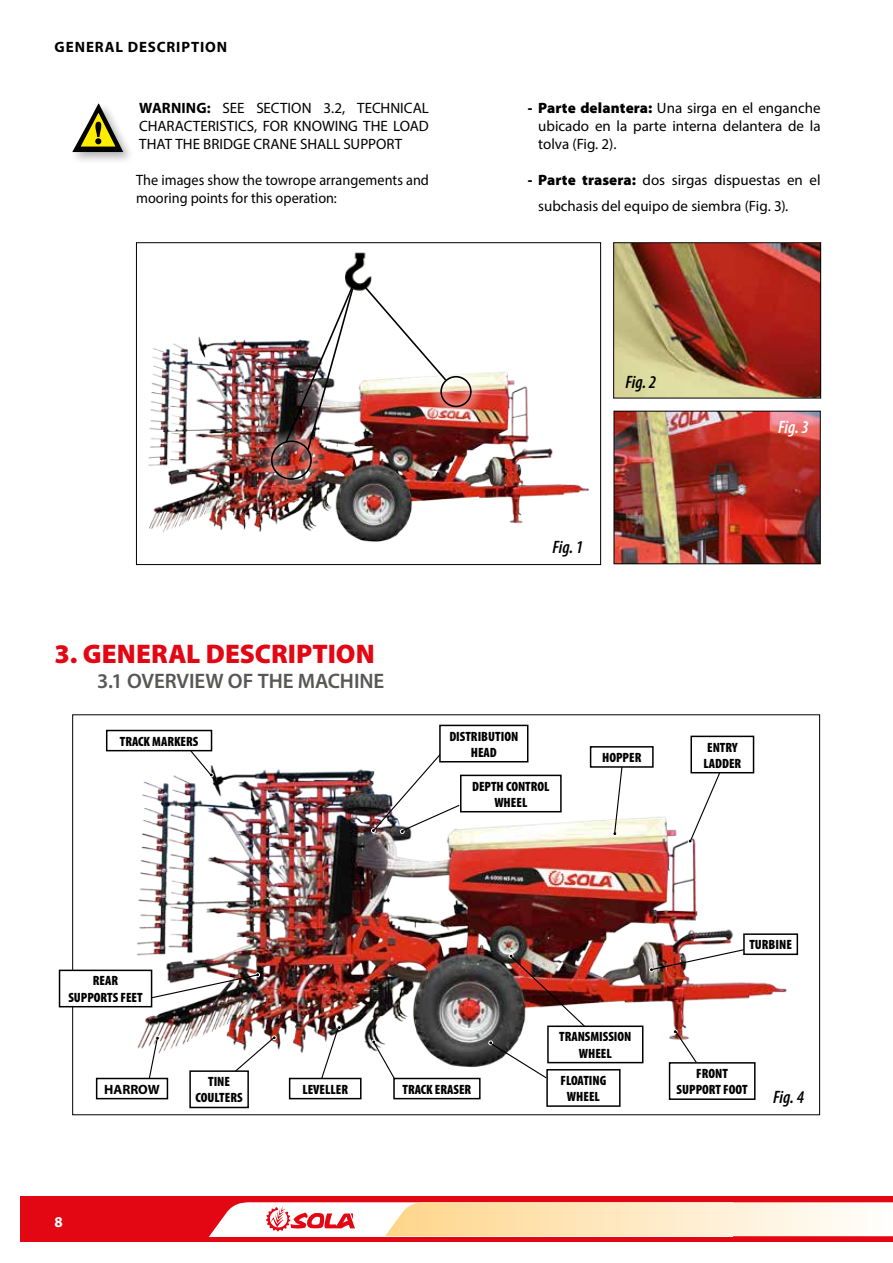
<style>
.page{position:relative;width:893px;height:1263px;background:#fff}
.page>*{position:absolute;margin:0;border:0;box-sizing:border-box;transform-origin:0 0}
.t1{font:900 27px "Myriad Pro";color:#e30613}
.t2{font:600 21px "Myriad Pro";color:#575756}
.t3{font:italic 600 condensed 18px "Myriad Pro";letter-spacing:-.005em;color:#000}
.t4{font:italic 600 condensed 18px "Myriad Pro";color:#fff}
.t5{font:15px/18px "Myriad Pro";color:#000;text-align:justify}
.t6{font:15px/18px "Myriad Pro";color:#000;scale:.95 1}
.t7{font:700 15px "Myriad Pro";letter-spacing:.06em;color:#000}
.t8{font:700 15px "Myriad Pro";color:#fff}
.t9{font:900 condensed 13.5px/16.2px "Myriad Pro";color:#000;text-align:center}
.t10{font:700 13.5px "Myriad Pro";color:#000}
.s1{font-weight:700}
.s2{font-weight:900}
</style>
<div class="page">
<div style="left:20px;top:1196px;width:873px;height:45px;background:#e30613"></div>
<svg style="left:209px;top:1202px;width:684px;height:34px;background:#fde1c7"></svg>
<img style="left:72px;top:714px;width:748px;height:401px">
<img style="left:613px;top:410px;width:208px;height:155px">
<img style="left:613px;top:242px;width:208px;height:157px">
<img style="left:136px;top:242px;width:465px;height:323px">
<div style="left:429px;top:365px;width:54px;height:53px;background:#fff;opacity:.75"></div>
<div style="left:440px;top:376px;width:32px;height:31px;border:2px solid #000;border-radius:50%"></div>
<div style="left:260px;top:429px;width:63px;height:62px;background:#fff;opacity:.75"></div>
<div style="left:271px;top:440px;width:41px;height:40px;border:2px solid #000;border-radius:50%"></div>
<img style="left:344px;top:252px;width:29px;height:39px">
<svg style="left:362px;top:284px;width:86px;height:98px"></svg>
<img style="left:284px;top:285px;width:71px;height:166px">
<div style="left:69px;top:101px;width:66px;height:63px;background:#000;opacity:.3"></div>
<svg style="left:72px;top:104px;width:51px;height:48px"></svg>
<svg style="left:649px;top:946px;width:108px;height:26px"></svg>
<img style="left:509px;top:954px;width:77px;height:74px">
<div style="left:548px;top:1026px;width:95px;height:36px;background:#fff"></div>
<div style="left:547px;top:1025px;width:96px;height:38px;border:2px solid #000"></div>
<div style="left:744px;top:934px;width:53px;height:20px;background:#fff"></div>
<div style="left:743px;top:933px;width:55px;height:22px;border:2px solid #000"></div>
<svg style="left:673px;top:1029px;width:25px;height:33px"></svg>
<div style="left:670px;top:1063px;width:85px;height:36px;background:#fff"></div>
<div style="left:669px;top:1062px;width:87px;height:38px;border:2px solid #000"></div>
<svg style="left:488px;top:1040px;width:60px;height:39px"></svg>
<div style="left:547px;top:1070px;width:73px;height:36px;background:#fff"></div>
<div style="left:546px;top:1069px;width:75px;height:38px;border:2px solid #000"></div>
<svg style="left:612px;top:768px;width:13px;height:68px"></svg>
<div style="left:591px;top:747px;width:62px;height:20px;background:#fff"></div>
<div style="left:590px;top:746px;width:64px;height:22px;border:2px solid #000"></div>
<svg style="left:688px;top:770px;width:33px;height:73px"></svg>
<div style="left:691px;top:736px;width:62px;height:37px;background:#fff"></div>
<div style="left:690px;top:736px;width:64px;height:37px;border:2px solid #000"></div>
<svg style="left:371px;top:1040px;width:27px;height:44px"></svg>
<div style="left:394px;top:1078px;width:86px;height:20px;background:#fff"></div>
<div style="left:393px;top:1078px;width:88px;height:21px;border:2px solid #000"></div>
<svg style="left:228px;top:1035px;width:49px;height:43px"></svg>
<div style="left:190px;top:1071px;width:58px;height:36px;background:#fff"></div>
<div style="left:189px;top:1070px;width:60px;height:38px;border:2px solid #000"></div>
<svg style="left:147px;top:1036px;width:13px;height:42px"></svg>
<div style="left:97px;top:1078px;width:70px;height:20px;background:#fff"></div>
<div style="left:96px;top:1078px;width:72px;height:21px;border:2px solid #000"></div>
<svg style="left:320px;top:1025px;width:22px;height:53px"></svg>
<div style="left:290px;top:1078px;width:71px;height:20px;background:#fff"></div>
<div style="left:289px;top:1078px;width:73px;height:21px;border:2px solid #000"></div>
<svg style="left:185px;top:745px;width:29px;height:32px"></svg>
<div style="left:107px;top:730px;width:105px;height:21px;background:#fff"></div>
<div style="left:106px;top:730px;width:106px;height:21px;border:2px solid #000"></div>
<div style="left:461px;top:775px;width:100px;height:37px;background:#fff"></div>
<div style="left:460px;top:775px;width:102px;height:37px;border:2px solid #000"></div>
<svg style="left:371px;top:753px;width:90px;height:81px"></svg>
<div style="left:440px;top:725px;width:88px;height:37px;background:#fff"></div>
<div style="left:439px;top:725px;width:89px;height:37px;border:2px solid #000"></div>
<svg style="left:152px;top:972px;width:108px;height:28px"></svg>
<div style="left:60px;top:970px;width:92px;height:37px;background:#fff"></div>
<div style="left:59px;top:969px;width:93px;height:38px;border:2px solid #000"></div>
<p class="t7" style="left:55px;top:38px;width:174px">GENERAL DESCRIPTION</p>
<p class="t5" style="left:139px;top:99px;width:291px"><span class="s1">WARNING:</span> SEE SECTION 3.2, TECHNICAL CHARACTERISTICS, FOR KNOWING THE LOAD THAT THE BRIDGE CRANE SHALL SUPPORT</p>
<p class="t6" style="left:136px;top:171px;width:310px">The images show the towrope arrangements and mooring points for this operation:</p>
<p class="t5" style="left:538px;top:99px;width:284px;text-indent:-10px"><span class="s2">- Parte delantera:</span> Una sirga en el enganche ubicado en la parte interna delantera de la tolva (Fig. 2).</p>
<p class="t5" style="left:538px;top:167px;width:284px;line-height:25.2px;text-indent:-10px"><span class="s2">- Parte trasera:</span> dos sirgas dispuestas en el subchasis del equipo de siembra (Fig. 3).</p>
<h1 class="t1" style="left:55px;top:635px;width:322px">3. GENERAL DESCRIPTION</h1>
<h2 class="t2" style="left:97px;top:667px;width:289px">3.1 OVERVIEW OF THE MACHINE</h2>
<p class="t9" style="left:120px;top:733px;width:80px">TRACK MARKERS</p>
<p class="t9" style="left:68px;top:972px;width:76px">REAR<br>SUPPORTS FEET</p>
<p class="t3" style="left:625px;top:371px;width:32px">Fig. 2</p>
<p class="t3" style="left:552px;top:535px;width:32px">Fig. 1</p>
<p class="t4" style="left:778px;top:416px;width:32px">Fig. 3</p>
<p class="t9" style="left:449px;top:727px;width:70px">DISTRIBUTION<br>HEAD</p>
<p class="t9" style="left:472px;top:777px;width:79px">DEPTH CONTROL<br>WHEEL</p>
<p class="t9" style="left:602px;top:749px;width:41px">HOPPER</p>
<p class="t9" style="left:703px;top:738px;width:39px;text-align:left">ENTRY<br>LADDER</p>
<p class="t9" style="left:559px;top:1028px;width:74px">TRANSMISSION<br>WHEEL</p>
<p class="t9" style="left:749px;top:936px;width:44px">TURBINE</p>
<p class="t9" style="left:196px;top:1073px;width:48px">TINE<br>COULTERS</p>
<p class="t10" style="left:104px;top:1080px;width:57px">HARROW</p>
<p class="t9" style="left:302px;top:1081px;width:47px">LEVELLER</p>
<p class="t8" style="left:55px;top:1212px;width:10px">8</p>
<p class="t9" style="left:402px;top:1081px;width:70px">TRACK ERASER</p>
<p class="t9" style="left:560px;top:1072px;width:47px">FLOATING<br>WHEEL</p>
<p class="t9" style="left:677px;top:1065px;width:73px">FRONT<br>SUPPORT FOOT</p>
<p class="t3" style="left:773px;top:1086px;width:32px">Fig. 4</p>
</div>
